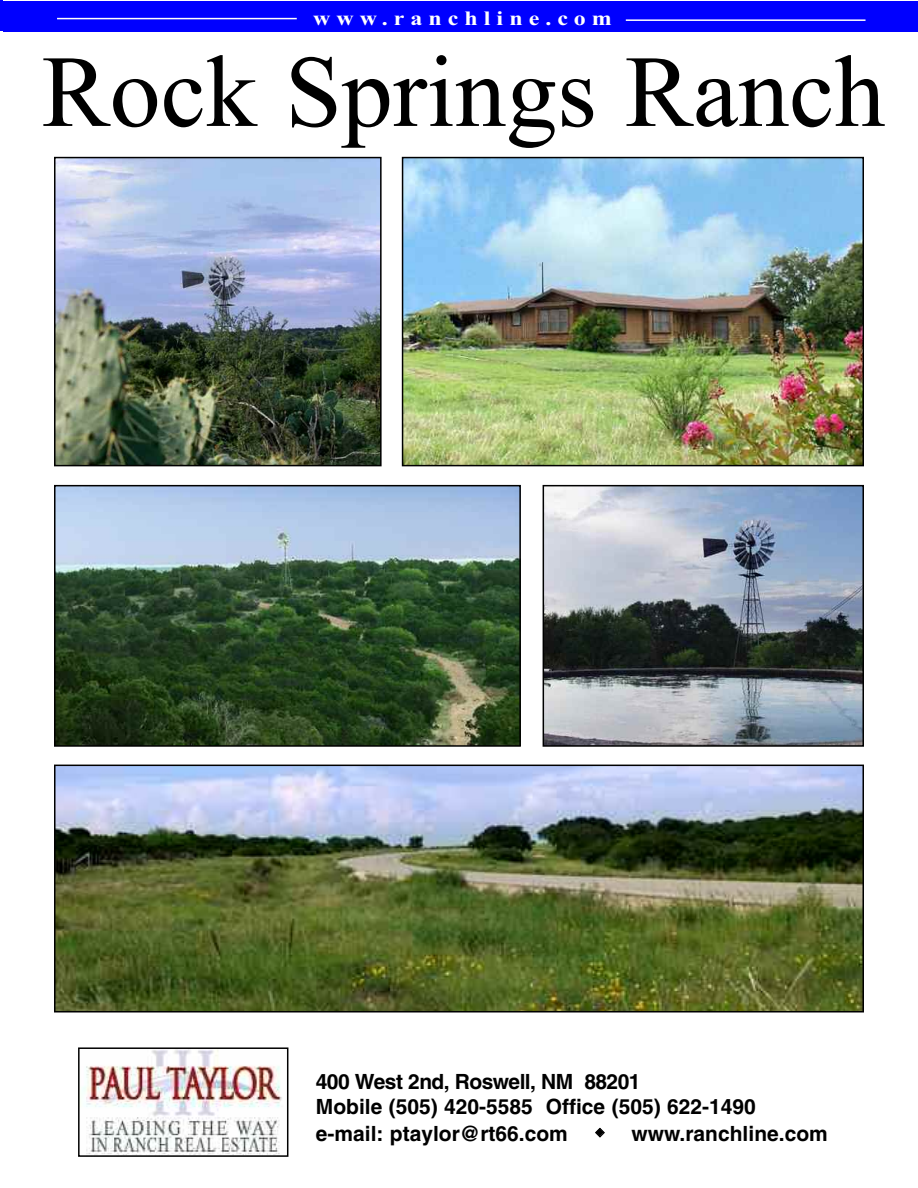
<style>
.page{position:relative;width:918px;height:1188px;background:#fff}
.page>*{position:absolute;margin:0;border:0;box-sizing:border-box;transform-origin:0 0}
.t1{font:102px "Times New Roman";color:#000}
.t2{font:700 21px/25.7px "Helvetica";color:#000}
.t3{font:700 20.4px "Times New Roman";letter-spacing:.25em;color:#fff;scale:1.18 1}
</style>
<div class="page">
<img style="left:82px;top:1050px;width:200px;height:104px">
<div style="left:78px;top:1047px;width:210px;height:110px;border:2px solid #000"></div>
<hr style="left:0;top:1px;width:2px;height:30px;background:#00f">
<img style="left:57px;top:160px;width:322px;height:303px">
<div style="left:54px;top:157px;width:328px;height:309px;border:2px solid #000"></div>
<img style="left:405px;top:160px;width:456px;height:303px">
<div style="left:402px;top:157px;width:462px;height:309px;border:2px solid #000"></div>
<img style="left:57px;top:768px;width:804px;height:241px">
<div style="left:54px;top:765px;width:810px;height:247px;border:2px solid #000"></div>
<img style="left:57px;top:488px;width:461px;height:256px">
<div style="left:54px;top:485px;width:467px;height:262px;border:2px solid #000"></div>
<img style="left:546px;top:488px;width:315px;height:256px">
<div style="left:543px;top:485px;width:321px;height:262px;border:2px solid #000"></div>
<div style="left:3px;top:2px;width:915px;height:30px;background:#00f"></div>
<hr style="left:57px;top:18px;width:240px;height:1px;background:#fff">
<hr style="left:626px;top:19px;width:240px;height:2px;background:#fff">
<p class="t3" style="left:313px;top:6px;width:255px">www.ranchline.com</p>
<h1 class="t1" style="left:42px;top:31px;width:845px">Rock Springs Ranch</h1>
<p class="t2" style="left:316px;top:1071px;width:441px">400 West 2nd, Roswell, NM 88201<br>Mobile (505) 420-5585 Office (505) 622-1490 e-mail: ptaylor@rt66.com</p>
<p class="t2" style="left:631px;top:1122px;width:198px">www.ranchline.com</p>
</div>
